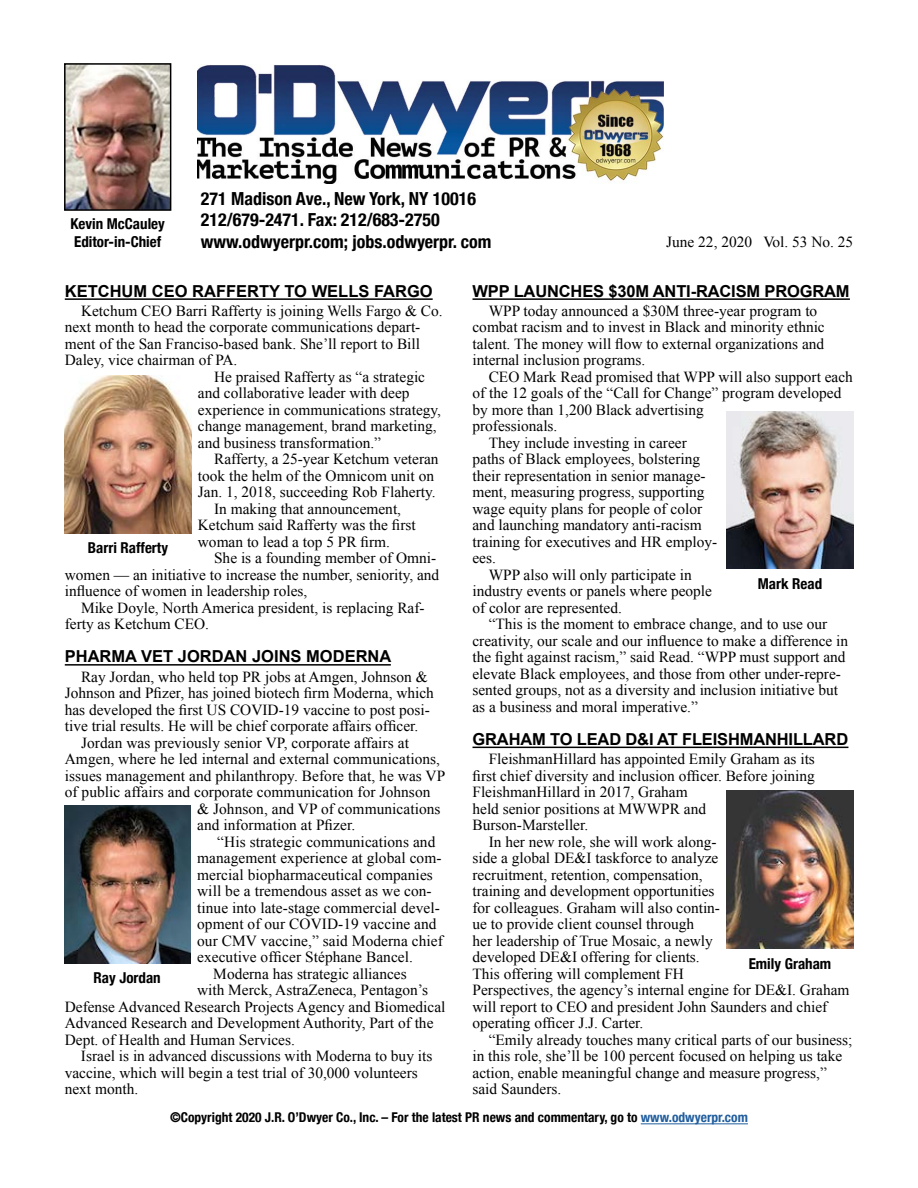
<style>
.page{position:relative;width:918px;height:1188px;background:#fff}
.page>*{position:absolute;margin:0;border:0;box-sizing:border-box;transform-origin:0 0}
.t1{font:700 condensed 18px/21.6px "Helvetica Neue";color:#000}
.t2{font:700 16.5px "Arial";letter-spacing:-.01em;color:#000}
.t3{font:15.3px/16.5px "Times New Roman";color:#000}
.t4{font:700 condensed 15px/18px "Helvetica Neue";color:#000}
.t5{font:700 condensed 13.5px "Helvetica Neue";color:#000}
.s1{color:#215e9e}
</style>
<div class="page">
<hr style="left:641px;top:1124px;width:107px;height:1px;background:#215e9e">
<img style="left:67px;top:66px;width:101px;height:142px">
<div style="left:64px;top:63px;width:107px;height:148px;border:2px solid #000"></div>
<img style="left:197px;top:64px;width:467px;height:120px">
<hr style="left:472px;top:298px;width:378px;height:2px;background:#000">
<hr style="left:472px;top:747px;width:376px;height:1px;background:#000">
<hr style="left:65px;top:298px;width:368px;height:2px;background:#000">
<hr style="left:65px;top:664px;width:326px;height:2px;background:#000">
<img style="left:727px;top:411px;width:126px;height:158px">
<img style="left:727px;top:791px;width:126px;height:158px">
<img style="left:64px;top:805px;width:126px;height:158px">
<img style="left:65px;top:375px;width:126px;height:158px">
<p class="t1" style="left:201px;top:186px;width:292px">271 Madison Ave., New York, NY 10016<br>212/679-2471. Fax: 212/683-2750 www.odwyerpr.com; jobs.odwyerpr. com</p>
<p class="t2" style="left:472px;top:280px;width:379px">WPP LAUNCHES $30M ANTI-RACISM PROGRAM</p>
<p class="t3" style="left:472px;top:302px;width:354px;text-indent:16px">WPP today announced a $30M three-year program to combat racism and to invest in Black and minority ethnic talent. The money will flow to external organizations and internal inclusion programs.</p>
<p class="t3" style="left:489px;top:368px;width:366px">CEO Mark Read promised that WPP will also support each</p>
<p class="t3" style="left:472px;top:385px;width:370px">of the 12 goals of the “Call for Change” program developed</p>
<p class="t3" style="left:472px;top:401px;width:233px">by more than 1,200 Black advertising</p>
<p class="t3" style="left:472px;top:418px;width:86px">professionals.</p>
<p class="t3" style="left:489px;top:434px;width:200px">They include investing in career</p>
<p class="t3" style="left:472px;top:451px;width:229px">paths of Black employees, bolstering</p>
<p class="t3" style="left:472px;top:467px;width:235px">their representation in senior manage-</p>
<p class="t3" style="left:472px;top:484px;width:233px">ment, measuring progress, supporting</p>
<p class="t3" style="left:472px;top:500px;width:231px">wage equity plans for people of color</p>
<p class="t3" style="left:472px;top:517px;width:231px">and launching mandatory anti-racism</p>
<p class="t3" style="left:472px;top:533px;width:246px">training for executives and HR employ-</p>
<p class="t3" style="left:472px;top:550px;width:25px">ees.</p>
<p class="t3" style="left:489px;top:566px;width:205px">WPP also will only participate in</p>
<p class="t3" style="left:472px;top:583px;width:241px">industry events or panels where people</p>
<p class="t3" style="left:472px;top:599px;width:151px">of color are represented.</p>
<p class="t3" style="left:489px;top:616px;width:340px">“This is the moment to embrace change, and to use our</p>
<p class="t3" style="left:472px;top:632px;width:377px">creativity, our scale and our influence to make a difference in</p>
<p class="t3" style="left:472px;top:649px;width:375px">the fight against racism,” said Read. “WPP must support and</p>
<p class="t3" style="left:472px;top:665px;width:370px">elevate Black employees, and those from other under-repre-</p>
<p class="t3" style="left:472px;top:682px;width:367px">sented groups, not as a diversity and inclusion initiative but</p>
<p class="t3" style="left:472px;top:698px;width:227px">as a business and moral imperative.”</p>
<p class="t2" style="left:472px;top:728px;width:377px">GRAHAM TO LEAD D&amp;I AT FLEISHMANHILLARD</p>
<p class="t3" style="left:489px;top:751px;width:328px">FleishmanHillard has appointed Emily Graham as its</p>
<p class="t3" style="left:472px;top:767px;width:344px">first chief diversity and inclusion officer. Before joining</p>
<p class="t3" style="left:472px;top:784px;width:217px">FleishmanHillard in 2017, Graham</p>
<p class="t3" style="left:472px;top:800px;width:235px">held senior positions at MWWPR and</p>
<p class="t3" style="left:472px;top:817px;width:117px">Burson-Marsteller.</p>
<p class="t3" style="left:489px;top:833px;width:229px">In her new role, she will work along-</p>
<p class="t3" style="left:472px;top:850px;width:247px">side a global DE&amp;I taskforce to analyze</p>
<p class="t3" style="left:472px;top:866px;width:232px">recruitment, retention, compensation,</p>
<p class="t3" style="left:472px;top:883px;width:244px">training and development opportunities</p>
<p class="t3" style="left:472px;top:899px;width:249px">for colleagues. Graham will also contin-</p>
<p class="t3" style="left:473px;top:916px;width:223px">ue to provide client counsel through</p>
<p class="t3" style="left:473px;top:932px;width:242px">her leadership of True Mosaic, a newly</p>
<p class="t3" style="left:473px;top:949px;width:229px">developed DE&amp;I offering for clients.</p>
<p class="t3" style="left:473px;top:965px;width:213px">This offering will complement FH</p>
<p class="t3" style="left:473px;top:982px;width:379px">Perspectives, the agency’s internal engine for DE&amp;I. Graham</p>
<p class="t3" style="left:473px;top:998px;width:356px">will report to CEO and president John Saunders and chief</p>
<p class="t3" style="left:473px;top:1015px;width:172px">operating officer J.J. Carter.</p>
<p class="t3" style="left:489px;top:1031px;width:365px">“Emily already touches many critical parts of our business;</p>
<p class="t3" style="left:473px;top:1048px;width:371px">in this role, she’ll be 100 percent focused on helping us take</p>
<p class="t3" style="left:473px;top:1064px;width:356px">action, enable meaningful change and measure progress,”</p>
<p class="t3" style="left:473px;top:1081px;width:90px">said Saunders.</p>
<p class="t4" style="left:71px;top:214px;width:96px">Kevin McCauley<br>Editor-in-Chief</p>
<p class="t3" style="left:666px;top:233px;width:188px">June 22, 2020 Vol. 53 No. 25</p>
<p class="t2" style="left:65px;top:280px;width:369px">KETCHUM CEO RAFFERTY TO WELLS FARGO</p>
<p class="t3" style="left:81px;top:302px;width:363px">Ketchum CEO Barri Rafferty is joining Wells Fargo &amp; Co.</p>
<p class="t3" style="left:65px;top:319px;width:357px">next month to head the corporate communications depart-</p>
<p class="t3" style="left:65px;top:335px;width:357px">ment of the San Franciso-based bank. She’ll report to Bill</p>
<p class="t3" style="left:65px;top:352px;width:174px">Daley, vice chairman of PA.</p>
<p class="t3" style="left:214px;top:368px;width:213px">He praised Rafferty as “a strategic</p>
<p class="t3" style="left:198px;top:385px;width:213px">and collaborative leader with deep</p>
<p class="t3" style="left:198px;top:401px;width:245px">experience in communications strategy,</p>
<p class="t3" style="left:198px;top:418px;width:240px">change management, brand marketing,</p>
<p class="t3" style="left:198px;top:434px;width:185px">and business transformation.”</p>
<p class="t3" style="left:214px;top:451px;width:226px">Rafferty, a 25-year Ketchum veteran</p>
<p class="t3" style="left:198px;top:467px;width:238px">took the helm of the Omnicom unit on</p>
<p class="t3" style="left:198px;top:484px;width:239px">Jan. 1, 2018, succeeding Rob Flaherty.</p>
<p class="t3" style="left:214px;top:500px;width:189px">In making that announcement,</p>
<p class="t3" style="left:198px;top:517px;width:219px">Ketchum said Rafferty was the first</p>
<p class="t3" style="left:198px;top:533px;width:194px">woman to lead a top 5 PR firm.</p>
<p class="t3" style="left:214px;top:550px;width:224px">She is a founding member of Omni-</p>
<p class="t3" style="left:65px;top:566px;width:376px">women — an initiative to increase the number, seniority, and</p>
<p class="t3" style="left:65px;top:583px;width:244px">influence of women in leadership roles,</p>
<p class="t3" style="left:81px;top:599px;width:345px">Mike Doyle, North America president, is replacing Raf-</p>
<p class="t3" style="left:65px;top:616px;width:146px">ferty as Ketchum CEO.</p>
<p class="t2" style="left:65px;top:646px;width:328px">PHARMA VET JORDAN JOINS MODERNA</p>
<p class="t3" style="left:81px;top:668px;width:348px">Ray Jordan, who held top PR jobs at Amgen, Johnson &amp;</p>
<p class="t3" style="left:65px;top:685px;width:371px">Johnson and Pfizer, has joined biotech firm Moderna, which</p>
<p class="t3" style="left:65px;top:701px;width:367px">has developed the first US COVID-19 vaccine to post posi-</p>
<p class="t3" style="left:65px;top:718px;width:355px">tive trial results. He will be chief corporate affairs officer.</p>
<p class="t3" style="left:81px;top:734px;width:329px">Jordan was previously senior VP, corporate affairs at</p>
<p class="t3" style="left:65px;top:751px;width:377px">Amgen, where he led internal and external communications,</p>
<p class="t3" style="left:65px;top:767px;width:382px">issues management and philanthropy. Before that, he was VP</p>
<p class="t3" style="left:65px;top:784px;width:367px">of public affairs and corporate communication for Johnson</p>
<p class="t3" style="left:197px;top:800px;width:245px">&amp; Johnson, and VP of communications</p>
<p class="t3" style="left:197px;top:817px;width:160px">and information at Pfizer.</p>
<p class="t3" style="left:217px;top:833px;width:220px">“His strategic communications and</p>
<p class="t3" style="left:197px;top:850px;width:246px">management experience at global com-</p>
<p class="t3" style="left:197px;top:866px;width:237px">mercial biopharmaceutical companies</p>
<p class="t3" style="left:197px;top:883px;width:236px">will be a tremendous asset as we con-</p>
<p class="t3" style="left:197px;top:899px;width:244px">tinue into late-stage commercial devel-</p>
<p class="t3" style="left:197px;top:916px;width:241px">opment of our COVID-19 vaccine and</p>
<p class="t3" style="left:197px;top:932px;width:247px">our CMV vaccine,” said Moderna chief</p>
<p class="t3" style="left:197px;top:949px;width:217px">executive officer Stéphane Bancel.</p>
<p class="t3" style="left:213px;top:965px;width:195px">Moderna has strategic alliances</p>
<p class="t3" style="left:197px;top:982px;width:232px">with Merck, AstraZeneca, Pentagon’s</p>
<p class="t3" style="left:65px;top:998px;width:382px">Defense Advanced Research Projects Agency and Biomedical</p>
<p class="t3" style="left:65px;top:1015px;width:370px">Advanced Research and Development Authority, Part of the</p>
<p class="t3" style="left:65px;top:1031px;width:232px">Dept. of Health and Human Services.</p>
<p class="t3" style="left:81px;top:1048px;width:353px">Israel is in advanced discussions with Moderna to buy its</p>
<p class="t3" style="left:65px;top:1064px;width:355px">vaccine, which will begin a test trial of 30,000 volunteers</p>
<p class="t3" style="left:65px;top:1081px;width:75px">next month.</p>
<p class="t4" style="left:88px;top:538px;width:82px">Barri Rafferty</p>
<p class="t4" style="left:758px;top:574px;width:66px">Mark Read</p>
<p class="t4" style="left:749px;top:953px;width:84px">Emily Graham</p>
<p class="t4" style="left:94px;top:968px;width:69px">Ray Jordan</p>
<p class="t5" style="left:170px;top:1106px;width:579px">©Copyright 2020 J.R. O’Dwyer Co., Inc. – For the latest PR news and commentary, go to <span class="s1">www.odwyerpr.com</span></p>
</div>
